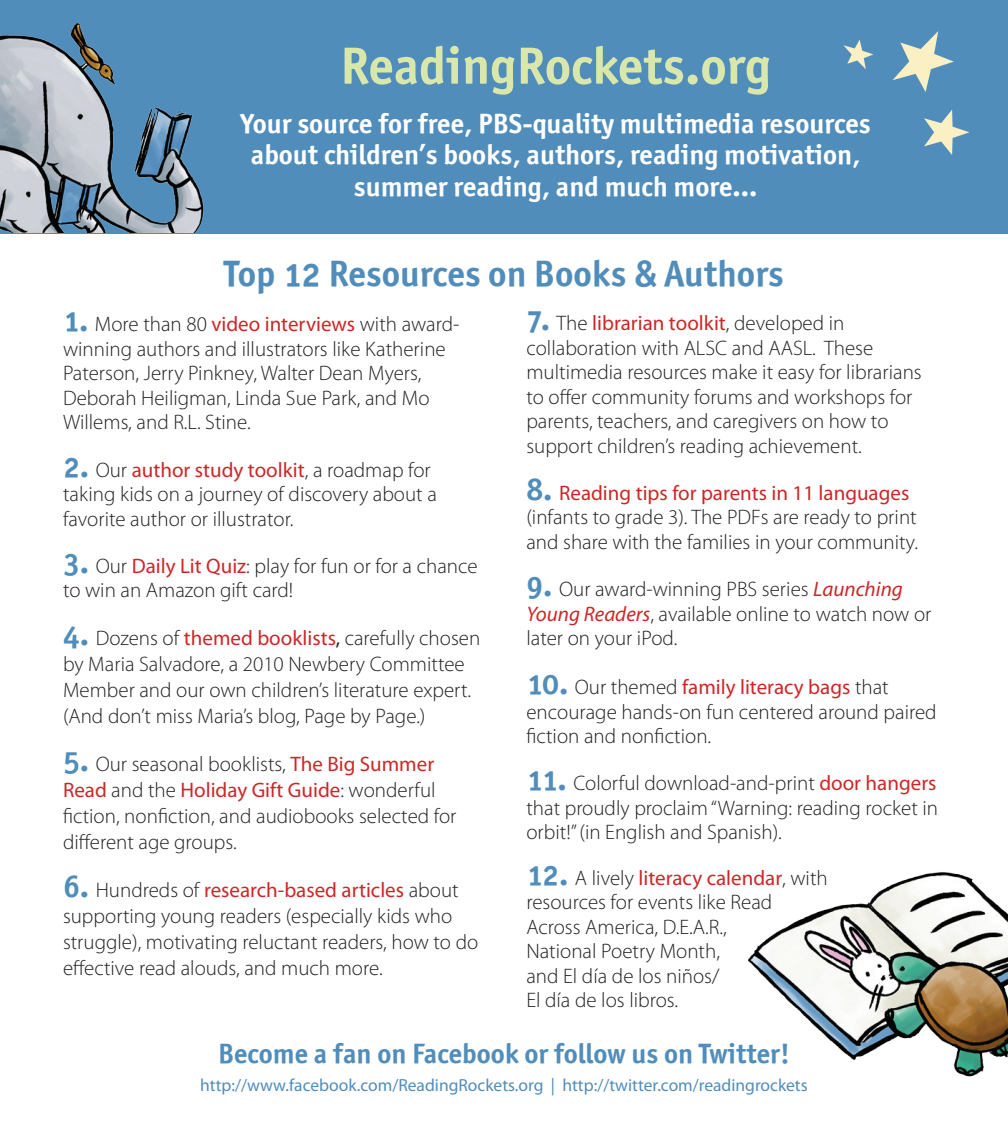
<style>
.page{position:relative;width:1008px;height:1134px;background:#fff}
.page>*{position:absolute;margin:0;border:0;box-sizing:border-box;transform-origin:0 0}
.t1{font:52.5px "Officina Sans OSITCTT Bold";color:#d9e7aa}
.t2{font:36.75px "Officina Sans OSITCTT Bold";color:#508dbb}
.t3{font:28px "Officina Sans OSITCTT Bold";color:#fff}
.t4{font:28px "Officina Sans OSITCTT Bold";color:#508dbb}
.t5{font:300 21px/24.5px "Myriad Pro";color:#231f20}
.t6{font:21px "Myriad Pro";color:#ce2627}
.t7{font:17.5px "Myriad Pro";color:#508dbb}
.s1{font-family:"Officina Sans OSITCTT Bold";font-weight:400;font-size:31.5px;color:#508dbb}
.s2{font-weight:400;color:#ce2627}
.s3{font-weight:400}
.s4{font-weight:400;font-style:italic;color:#ce2627}
.s5{font-family:"Officina Sans OSITCTT Bold";font-size:31.5px;color:#508dbb}
.s6{font-weight:300;color:#231f20}
</style>
<div class="page">
<div style="left:0;top:0;width:1008px;height:233px;background:#508dbb"></div>
<svg style="left:924px;top:110px;width:46px;height:45px"></svg>
<svg style="left:893px;top:31px;width:61px;height:61px"></svg>
<svg style="left:844px;top:40px;width:29px;height:29px"></svg>
<img style="left:0;top:23px;width:204px;height:210px">
<img style="left:748px;top:872px;width:260px;height:205px">
<p class="t1" style="left:340px;top:33px;width:433px">ReadingRockets.org</p>
<p class="t3" style="left:240px;top:106px;width:632px">Your source for free, PBS-quality multimedia resources</p>
<p class="t3" style="left:251px;top:137px;width:611px">about children’s books, authors, reading motivation,</p>
<p class="t3" style="left:354px;top:169px;width:405px">summer reading, and much more...</p>
<p class="t2" style="left:224px;top:250px;width:561px">Top 12 Resources on Books &amp; Authors</p>
<p class="t5" style="left:63px;top:312px;width:398px"><span class="s1">1.</span> More than 80 <span class="s2">video interviews</span> with award&shy;winning authors and illustrators like Katherine Paterson, Jerry Pinkney, Walter Dean Myers, Deborah Heiligman, Linda Sue Park, and Mo Willems, and R.L. Stine.</p>
<p class="t5" style="left:63px;top:457px;width:375px"><span class="s1">2.</span> Our <span class="s2">author study toolkit</span>, a roadmap for taking kids on a journey of discovery about a favorite author or illustrator.</p>
<p class="t5" style="left:63px;top:553px;width:416px"><span class="s1">3.</span> Our <span class="s2">Daily Lit Quiz</span>: play for fun or for a chance to win an Amazon gift card!</p>
<p class="t5" style="left:63px;top:624px;width:419px;line-height:26.2px"><span class="s1">4.</span> Dozens of <span class="s2">themed booklists</span><span class="s3">,</span> carefully chosen by Maria Salvadore, a 2010 Newbery Committee Member and our own children’s literature expert. (And don’t miss Maria’s blog, Page by Page.)</p>
<p class="t5" style="left:63px;top:750px;width:395px;line-height:26.2px"><span class="s1">5.</span> Our seasonal booklists, <span class="s2">The Big Summer Read</span> and the <span class="s2">Holiday Gift Guide</span>: wonderful fiction, nonfiction, and audiobooks selected for different age groups.</p>
<p class="t5" style="left:63px;top:876px;width:417px;line-height:26.2px"><span class="s1">6.</span> Hundreds of <span class="s2">research-based articles</span> about supporting young readers (especially kids who struggle), motivating reluctant readers, how to do effective read alouds, and much more.</p>
<p class="t5" style="left:526px;top:311px;width:397px"><span class="s1">7.</span> The <span class="s2">librarian toolkit</span>, developed in collaboration with ALSC and AASL. These multimedia resources make it easy for librarians to offer community forums and workshops for parents, teachers, and caregivers on how to support children’s reading achievement.</p>
<p class="t5" style="left:526px;top:480px;width:393px"><span class="s1">8.</span> <span class="s2">Reading tips for parents in 11 languages </span>(infants to grade 3). The PDFs are ready to print and share with the families in your community.</p>
<p class="t5" style="left:526px;top:577px;width:407px"><span class="s1">9.</span> Our award-winning PBS series <span class="s4">Launching<br>Young Readers</span>, available online to watch now or later on your iPod.</p>
<p class="t5" style="left:526px;top:675px;width:412px"><span class="s1">10.</span> Our themed <span class="s2">family literacy bags</span> that encourage hands-on fun centered around paired fiction and nonfiction.</p>
<p class="t5" style="left:526px;top:771px;width:413px;text-align:justify"><span class="s1">11.</span> Colorful download-and-print <span class="s2">door hangers </span>that proudly proclaim “Warning: reading rocket in orbit!” (in English and Spanish).</p>
<p class="t6" style="left:526px;top:865px;width:303px"><span class="s5">12.</span> <span class="s6">A lively</span> literacy calendar<span class="s6">, with</span></p>
<p class="t5" style="left:526px;top:890px;width:247px">resources for events like Read</p>
<p class="t5" style="left:526px;top:914px;width:202px">Across America, D.E.A.R.,</p>
<p class="t5" style="left:526px;top:939px;width:195px">National Poetry Month,</p>
<p class="t5" style="left:526px;top:963px;width:195px">and El día de los niños/</p>
<p class="t5" style="left:526px;top:988px;width:153px">El día de los libros.</p>
<p class="t4" style="left:218px;top:1036px;width:573px">Become a fan on Facebook or follow us on Twitter!</p>
<p class="t7" style="left:200px;top:1074px;width:609px">http://www.facebook.com/ReadingRockets.org | http://twitter.com/readingrockets</p>
</div>
